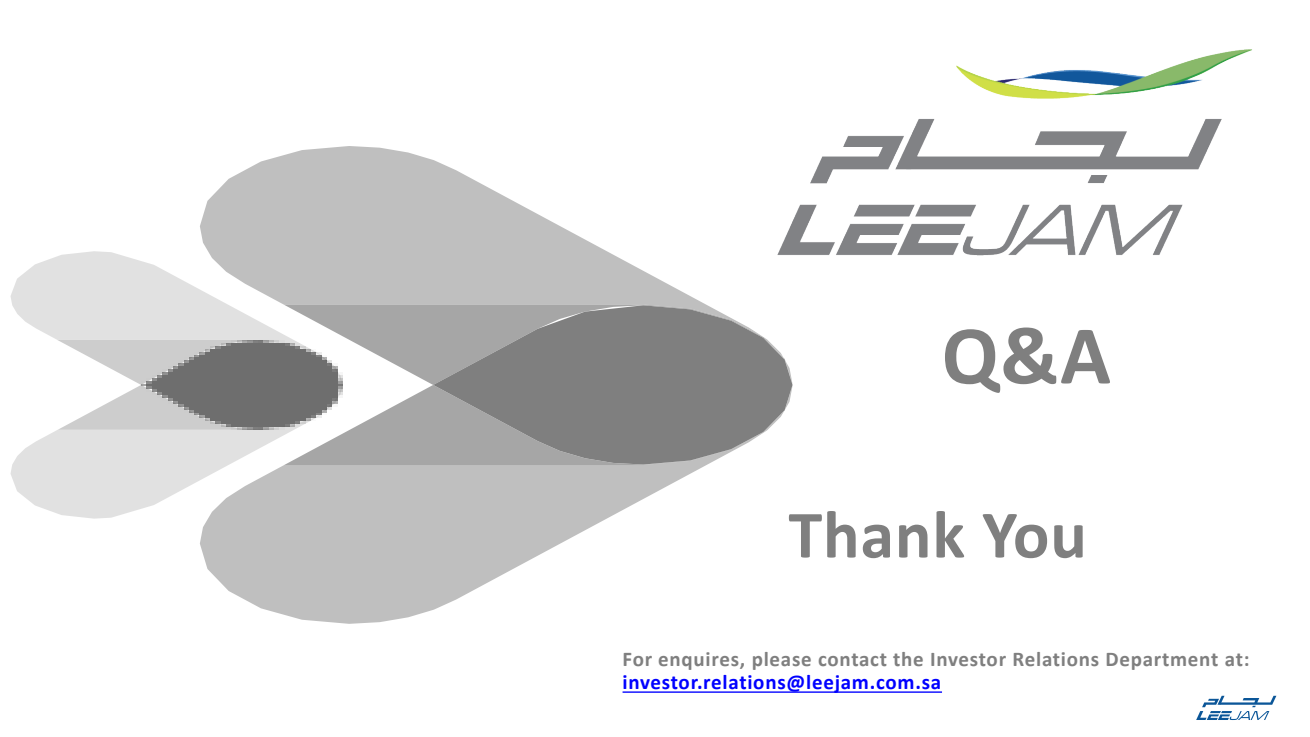
<style>
.page{position:relative;width:1310px;height:737px;background:#fff}
.page>*{position:absolute;margin:0;border:0;box-sizing:border-box;transform-origin:0 0}
.t1{font:700 84px "Calibri";color:#7f7f7f}
.t2{font:700 68.25px "Calibri";letter-spacing:.01em;color:#7f7f7f}
.t3{font:700 21px/22.7px "Calibri";letter-spacing:.035em;color:#7f7f7f}
.s1{color:#00f}
</style>
<div class="page">
<svg style="left:200px;top:465px;width:506px;height:159px;fill:#bfbfbf"></svg>
<svg style="left:342px;top:385px;width:366px;height:80px;fill:#a6a6a6"></svg>
<svg style="left:200px;top:146px;width:505px;height:158px;fill:#bfbfbf"></svg>
<svg style="left:342px;top:304px;width:365px;height:81px;fill:#a6a6a6"></svg>
<svg style="left:433px;top:305px;width:359px;height:159px;background:#929292"></svg>
<svg style="left:11px;top:430px;width:331px;height:88px;fill:#e1e1e1"></svg>
<svg style="left:10px;top:251px;width:332px;height:89px;fill:#e1e1e1"></svg>
<svg style="left:58px;top:340px;width:237px;height:90px"></svg>
<img style="left:141px;top:340px;width:201px;height:89px">
<img style="left:777px;top:49px;width:475px;height:207px">
<svg style="left:622px;top:691px;width:320px;height:2px"></svg>
<svg style="left:1196px;top:696px;width:80px;height:24px"></svg>
<h2 class="t1" style="left:942px;top:296px;width:171px">Q&amp;A</h2>
<h1 class="t2" style="left:788px;top:486px;width:300px">Thank You</h1>
<h1 class="t3" style="left:622px;top:648px;width:628px">For enquires, please contact the Investor Relations Department at: <span class="s1">investor.relations@leejam.com.sa</span></h1>
</div>
